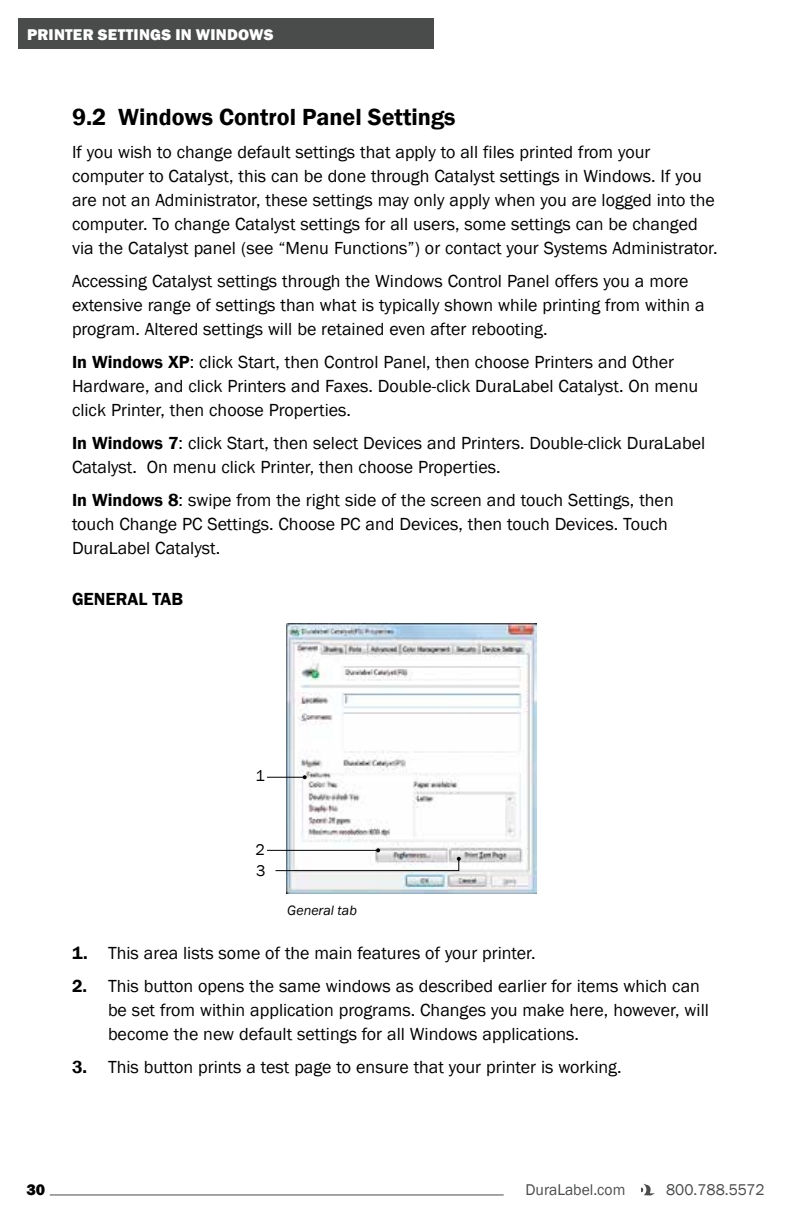
<style>
.page{position:relative;width:792px;height:1224px;background:#fff}
.page>*{position:absolute;margin:0;border:0;box-sizing:border-box;transform-origin:0 0}
.t1{font:600 24px "Franklin Gothic";color:#000}
.t2{font:18px/24px "Franklin Gothic";color:#000}
.t3{font:600 18px "Franklin Gothic";color:#000}
.t4{font:16px "Franklin Gothic";color:#4a4b4b}
.t5{font:800 16px "Franklin Gothic";letter-spacing:.02em;color:#fff}
.t6{font:16px/20.6px "Franklin Gothic";color:#000}
.t7{font:800 16px "Franklin Gothic";color:#000}
.t8{font:italic 14px "Franklin Gothic";color:#000}
.s1{font-weight:600}
</style>
<div class="page">
<svg style="left:641px;top:1184px;width:14px;height:11px"></svg>
<hr style="left:50px;top:1195px;width:454px;height:1px;background:#4a4b4b">
<div style="left:18px;top:18px;width:415px;height:31px;background:#4a4b4b"></div>
<img style="left:287px;top:624px;width:249px;height:270px">
<hr style="left:267px;top:777px;width:38px;height:1px;background:#000">
<svg style="left:303px;top:775px;width:4px;height:4px"></svg>
<hr style="left:267px;top:850px;width:111px;height:1px;background:#000">
<svg style="left:275px;top:848px;width:186px;height:24px"></svg>
<p class="t5" style="left:27px;top:24px;width:248px">PRINTER SETTINGS IN WINDOWS</p>
<h1 class="t1" style="left:72px;top:102px;width:385px">9.2 Windows Control Panel Settings</h1>
<p class="t2" style="left:72px;top:140px;width:647px">If you wish to change default settings that apply to all files printed from your computer to Catalyst, this can be done through Catalyst settings in Windows. If you are not an Administrator, these settings may only apply when you are logged into the computer. To change Catalyst settings for all users, some settings can be changed via the Catalyst panel (see “Menu Functions”) or contact your Systems Administrator.</p>
<p class="t2" style="left:72px;top:269px;width:634px">Accessing Catalyst settings through the Windows Control Panel offers you a more extensive range of settings than what is typically shown while printing from within a program. Altered settings will be retained even after rebooting.</p>
<p class="t2" style="left:72px;top:350px;width:628px"><span class="s1">In Windows XP</span>: click Start, then Control Panel, then choose Printers and Other<br>Hardware, and click Printers and Faxes. Double-click DuraLabel Catalyst. On menu click Printer, then choose Properties.</p>
<p class="t2" style="left:72px;top:431px;width:635px"><span class="s1">In Windows 7</span>: click Start, then select Devices and Printers. Double-click DuraLabel<br>Catalyst. On menu click Printer, then choose Properties.</p>
<p class="t2" style="left:72px;top:488px;width:603px"><span class="s1">In Windows 8</span>: swipe from the right side of the screen and touch Settings, then touch Change PC Settings. Choose PC and Devices, then touch Devices. Touch<br>DuraLabel Catalyst.</p>
<p class="t3" style="left:72px;top:588px;width:24px">GENERA</p>
<p class="t3" style="left:138px;top:588px;width:26px">L TAB</p>
<p class="t6" style="left:256px;top:766px;width:11px">1</p>
<p class="t6" style="left:256px;top:840px;width:12px">2<br>3</p>
<p class="t8" style="left:287px;top:901px;width:71px">General tab</p>
<p class="t2" style="left:72px;top:941px;width:465px"><span class="s1">1.</span> This area lists some of the main features of your printer.</p>
<p class="t2" style="left:108px;top:974px;width:602px;text-indent:-36px"><span class="s1">2.</span> This button opens the same windows as described earlier for items which can be set from within application programs. Changes you make here, however, will become the new default settings for all Windows applications.</p>
<p class="t2" style="left:72px;top:1055px;width:551px"><span class="s1">3.</span> This button prints a test page to ensure that your printer is working.</p>
<p class="t7" style="left:26px;top:1180px;width:20px">30</p>
<p class="t4" style="left:525px;top:1180px;width:101px">DuraLabel.com</p>
<p class="t4" style="left:666px;top:1180px;width:100px">800.788.5572</p>
</div>
